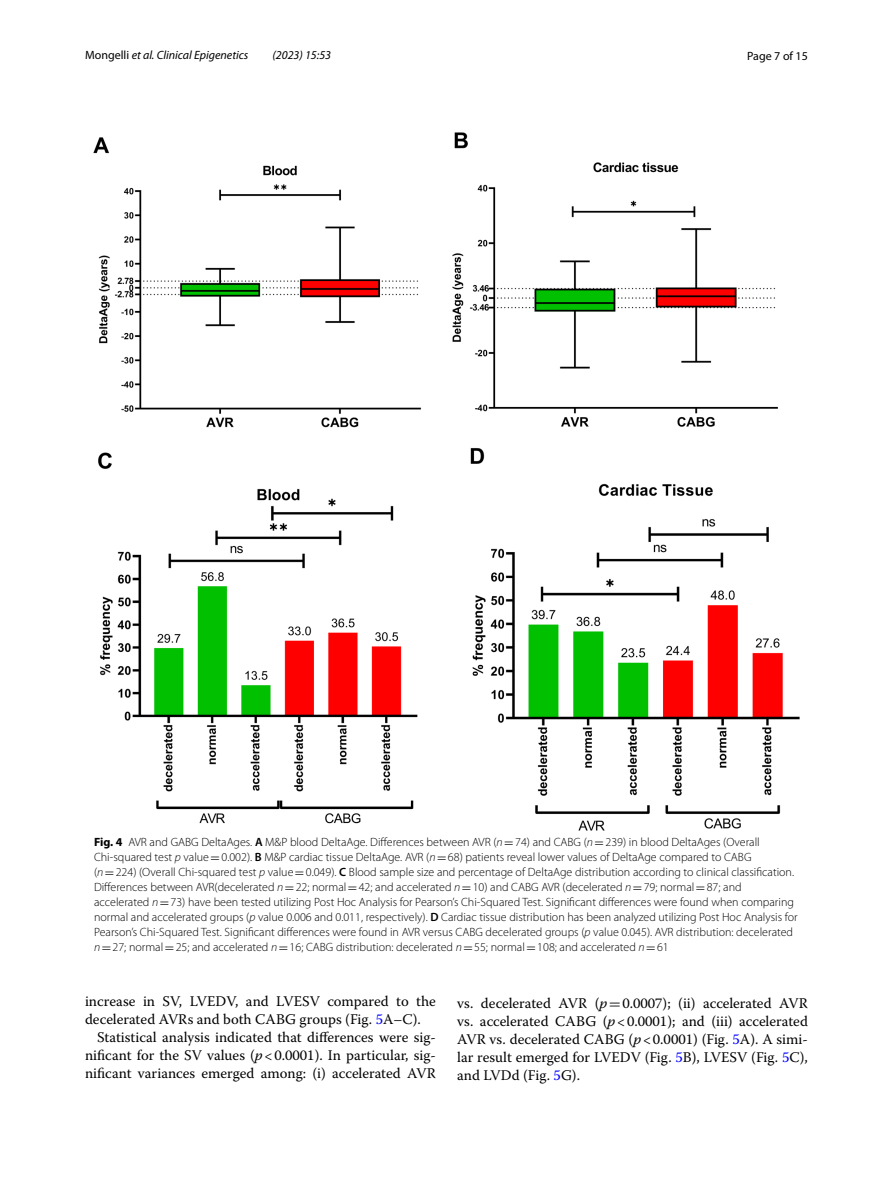
<style>
.page{position:relative;width:893px;height:1187px;background:#fff}
.page>*{position:absolute;margin:0;border:0;box-sizing:border-box;transform-origin:0 0}
.t1{font:14.7px/18px "Warnock Pro";color:#000;text-align:justify}
.t2{font:300 12px/15px "Myriad Pro";color:#000}
.t3{font:italic 12px "Myriad Pro";color:#000}
.t4{font:12px "Myriad Pro";color:#000}
.s1{font-style:normal}
.s2{font-weight:700}
.s3{font-weight:600}
.s4{font-style:italic}
.s5{font-family:"MTSY";font-weight:400}
.s6{color:#00f}
.s7{font-family:"MTSY"}
</style>
<div class="page">
<img style="left:94px;top:133px;width:705px;height:697px">
<p class="t3" style="left:85px;top:48px;width:165px"><span class="s1">Mongelli</span> et al. Clinical Epigenetics</p>
<p class="t3" style="left:272px;top:48px;width:60px">(2023) 15:53</p>
<p class="t4" style="left:747px;top:48px;width:62px">Page 7 of 15</p>
<p class="t2" style="left:94px;top:834px;width:705px"><span class="s2">Fig. 4</span> AVR and GABG DeltaAges. <span class="s3">A</span> M&amp;P blood DeltaAge. Differences between AVR (<span class="s4">n</span><span class="s5">=</span>74) and CABG (<span class="s4">n</span><span class="s5">=</span>239) in blood DeltaAges (Overall Chi-squared test <span class="s4">p</span> value<span class="s5">=</span>0.002). <span class="s3">B</span> M&amp;P cardiac tissue DeltaAge. AVR (<span class="s4">n</span><span class="s5">=</span>68) patients reveal lower values of DeltaAge compared to CABG<br>(<span class="s4">n</span><span class="s5">=</span>224) (Overall Chi-squared test <span class="s4">p</span> value<span class="s5">=</span>0.049). <span class="s3">C</span> Blood sample size and percentage of DeltaAge distribution according to clinical classification.<br>Differences between AVR(decelerated <span class="s4">n</span><span class="s5">=</span>22; normal<span class="s5">=</span>42; and accelerated <span class="s4">n</span><span class="s5">=</span>10) and CABG AVR (decelerated <span class="s4">n</span><span class="s5">=</span>79; normal<span class="s5">=</span>87; and accelerated <span class="s4">n</span><span class="s5">=</span>73) have been tested utilizing Post Hoc Analysis for Pearson’s Chi-Squared Test. Significant differences were found when comparing normal and accelerated groups (<span class="s4">p</span> value 0.006 and 0.011, respectively). <span class="s3">D</span> Cardiac tissue distribution has been analyzed utilizing Post Hoc Analysis for Pearson’s Chi-Squared Test. Significant differences were found in AVR versus CABG decelerated groups (<span class="s4">p</span> value 0.045). AVR distribution: decelerated <span class="s4">n</span><span class="s5">=</span>27; normal<span class="s5">=</span>25; and accelerated <span class="s4">n</span><span class="s5">=</span>16; CABG distribution: decelerated <span class="s4">n</span><span class="s5">=</span>55; normal<span class="s5">=</span>108; and accelerated <span class="s4">n</span><span class="s5">=</span>61</p>
<p class="t1" style="left:85px;top:991px;width:352px">increase in SV, LVEDV, and LVESV compared to the decelerated AVRs and both CABG groups (Fig. <span class="s6">5</span>A–C).</p>
<p class="t1" style="left:85px;top:1027px;width:352px;text-indent:12px">Statistical analysis indicated that differences were sig&shy;nificant for the SV values (<span class="s4">p</span>&lt;0.0001). In particular, sig&shy;nificant variances emerged among: (i) accelerated AVR</p>
<p class="t1" style="left:457px;top:993px;width:352px">vs. decelerated AVR (<span class="s4">p</span><span class="s7">=</span>0.0007); (ii) accelerated AVR vs. accelerated CABG (<span class="s4">p</span>&lt;0.0001); and (iii) accelerated AVR vs. decelerated CABG (<span class="s4">p</span>&lt;0.0001) (Fig. <span class="s6">5</span>A). A simi&shy;lar result emerged for LVEDV (Fig. <span class="s6">5</span>B), LVESV (Fig. <span class="s6">5</span>C), and LVDd (Fig. <span class="s6">5</span>G).</p>
</div>
